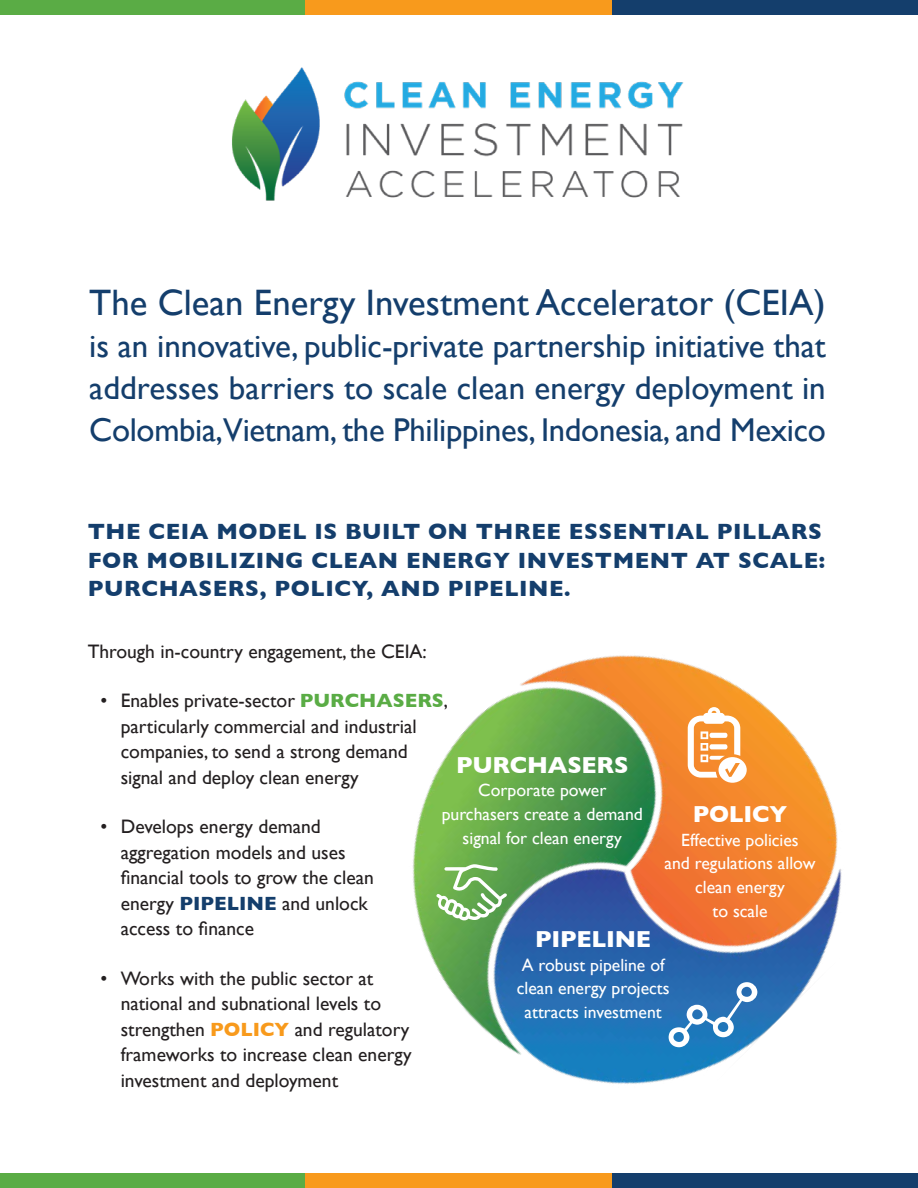
<style>
.page{position:relative;width:918px;height:1188px;background:#fff}
.page>*{position:absolute;margin:0;border:0;box-sizing:border-box;transform-origin:0 0}
.t1{font:36.75px "Gill Sans";color:#143e6c}
.t2{font:33px/42px "Gill Sans";letter-spacing:-.01em;color:#143e6c;text-align:justify}
.t3{font:700 23.55px "Gill Sans";letter-spacing:-.01em;color:#fff}
.t4{font:700 22.5px/28.5px "Gill Sans";letter-spacing:.025em;color:#143e6c}
.Body{font:19.5px/25.5px "Gill Sans";color:#231f20}
.Body-2{font:17.7px/23.5px "Gill Sans";color:#fff;text-align:center}
.s1{font-weight:700;color:#5aac45}
.s2{font-weight:700;color:#143e6c}
.s3{font-weight:700;color:#f89a1c}
</style>
<div class="page">
<div style="left:0;top:0;width:306px;height:15px;background:#5aac45"></div>
<div style="left:306px;top:0;width:306px;height:15px;background:#f89a1c"></div>
<div style="left:612px;top:0;width:306px;height:15px;background:#143e6c"></div>
<div style="left:0;top:1173px;width:306px;height:15px;background:#5aac45"></div>
<img style="left:232px;top:67px;width:452px;height:134px">
<img style="left:305px;top:655px;width:613px;height:533px">
<svg style="left:688px;top:707px;width:59px;height:76px"></svg>
<svg style="left:669px;top:982px;width:88px;height:65px"></svg>
<svg style="left:436px;top:864px;width:72px;height:56px"></svg>
<p class="t1" style="left:89px;top:281px;width:738px">The Clean Energy Investment Accelerator (CEIA)</p>
<p class="t2" style="left:89px;top:324px;width:738px">is an innovative, public-private partnership initiative that addresses barriers to scale clean energy deployment in Colombia,Vietnam, the Philippines, Indonesia, and Mexico</p>
<h1 class="t4" style="left:88px;top:517px;width:739px">THE CEIA MODEL IS BUILT ON THREE ESSENTIAL PILLARS<br>FOR MOBILIZING CLEAN ENERGY INVESTMENT AT SCALE:<br>PURCHASERS, POLICY, AND PIPELINE.</h1>
<p class="Body" style="left:88px;top:639px;width:341px">Through in-country engagement, the CEIA:</p>
<p class="Body" style="left:121px;top:688px;width:329px;text-indent:-20px">• Enables private-sector <span class="s1">PURCHASERS</span>, particularly commercial and industrial companies, to send a strong demand signal and deploy clean energy</p>
<p class="Body" style="left:121px;top:814px;width:255px;text-indent:-20px">• Develops energy demand aggregation models and uses financial tools to grow the clean energy <span class="s2">PIPELINE</span> and unlock access to finance</p>
<p class="Body" style="left:121px;top:965px;width:292px;text-indent:-20px">• Works with the public sector at national and subnational levels to strengthen <span class="s3">POLICY</span> and regulatory frameworks to increase clean energy investment and deployment</p>
<p class="t3" style="left:456px;top:746px;width:174px">PURCHASERS</p>
<p class="Body-2" style="left:442px;top:779px;width:203px">Corporate power purchasers create a demand signal for clean energy</p>
<p class="t3" style="left:693px;top:796px;width:96px">POLICY</p>
<p class="Body-2" style="left:664px;top:828px;width:153px">Effective policies<br>and regulations allow clean energy<br>to scale</p>
<p class="t3" style="left:535px;top:920px;width:117px">PIPELINE</p>
<p class="Body-2" style="left:517px;top:953px;width:154px">A robust pipeline of clean energy projects attracts investment</p>
</div>
